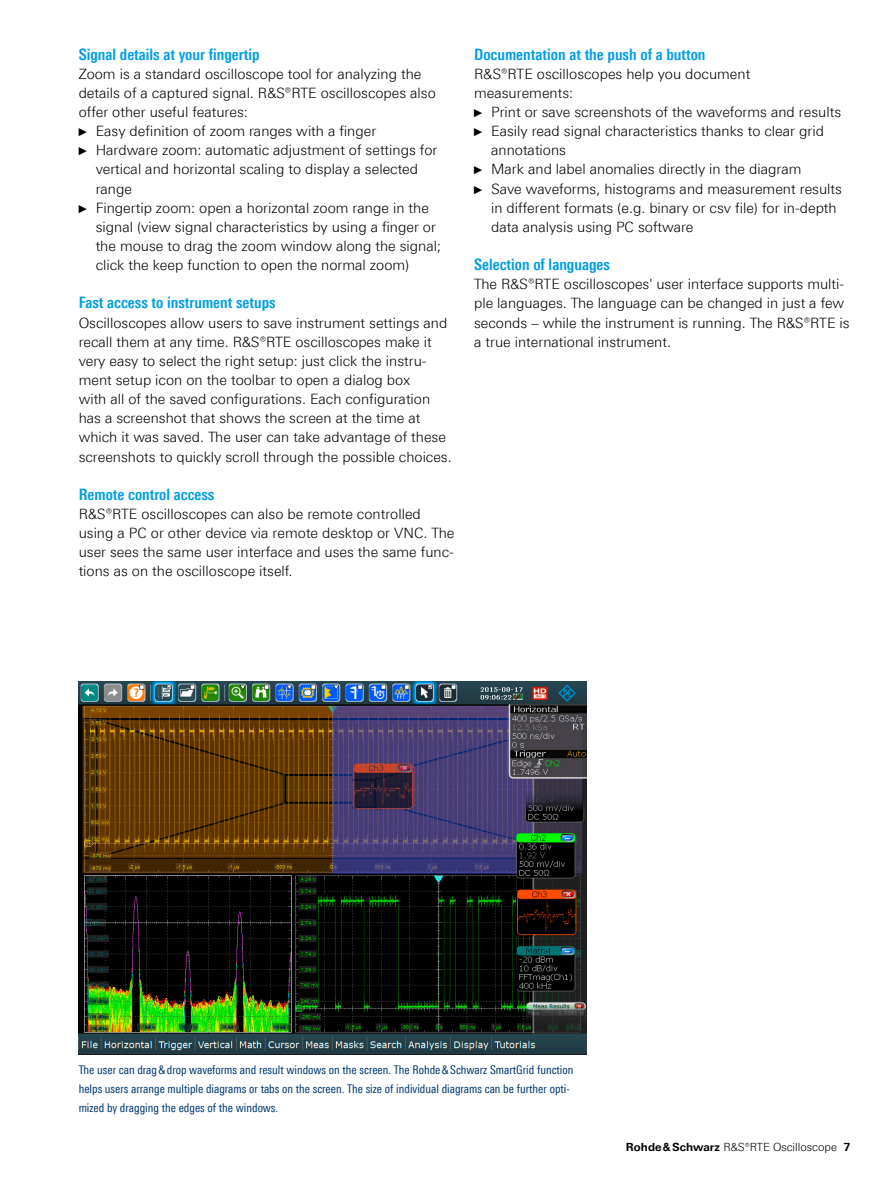
<style>
.page{position:relative;width:893px;height:1191px;background:#fff}
.page>*{position:absolute;margin:0;border:0;box-sizing:border-box;transform-origin:0 0}
.Absatzfett_cyan{font:700 15.75px "Linotype Univers 620 Cn";color:#009ee3}
.Haupttext_ohne_Absta{font:300 14.25px/19.2px "Linotype Univers 330";color:#000}
.Bildunterschrift{font:12px/19.2px "Linotype Univers 420 Cn";color:#003872}
.t1{font:300 11.25px "Linotype Univers 330";color:#000}
.s1{font-family:"Arial Narrow";font-weight:400;font-size:11.4px}
.s2{font-family:"Linotype Univers 630";font-weight:700}
</style>
<div class="page">
<img style="left:79px;top:681px;width:508px;height:373px">
<p class="Absatzfett_cyan" style="left:79px;top:45px;width:182px">Signal details at your fingertip</p>
<p class="Haupttext_ohne_Absta" style="left:79px;top:64px;width:359px">Zoom is a standard oscilloscope tool for analyzing the details of a captured signal. R&amp;S®RTE oscilloscopes also offer other useful features:</p>
<p class="Haupttext_ohne_Absta" style="left:79px;top:121px;width:299px"><span class="s1">►</span> Easy definition of zoom ranges with a finger</p>
<p class="Haupttext_ohne_Absta" style="left:96px;top:140px;width:343px;text-indent:-17px"><span class="s1">►</span> Hardware zoom: automatic adjustment of settings for vertical and horizontal scaling to display a selected range</p>
<p class="Haupttext_ohne_Absta" style="left:96px;top:198px;width:347px;text-indent:-17px"><span class="s1">►</span> Fingertip zoom: open a horizontal zoom range in the signal (view signal characteristics by using a finger or the mouse to drag the zoom window along the signal; click the keep function to open the normal zoom)</p>
<p class="Absatzfett_cyan" style="left:79px;top:293px;width:199px">Fast access to instrument setups</p>
<p class="Haupttext_ohne_Absta" style="left:79px;top:313px;width:375px">Oscilloscopes allow users to save instrument settings and recall them at any time. R&amp;S®RTE oscilloscopes make it very easy to select the right setup: just click the instru&shy;ment setup icon on the toolbar to open a dialog box<br>with all of the saved configurations. Each configuration has a screenshot that shows the screen at the time at which it was saved. The user can take advantage of these screenshots to quickly scroll through the possible choices.</p>
<p class="Absatzfett_cyan" style="left:79px;top:485px;width:137px">Remote control access</p>
<p class="Haupttext_ohne_Absta" style="left:79px;top:504px;width:377px">R&amp;S®RTE oscilloscopes can also be remote controlled using a PC or other device via remote desktop or VNC. The user sees the same user interface and uses the same func&shy;tions as on the oscilloscope itself.</p>
<p class="Absatzfett_cyan" style="left:474px;top:45px;width:233px">Documentation at the push of a button</p>
<p class="Haupttext_ohne_Absta" style="left:474px;top:64px;width:278px">R&amp;S®RTE oscilloscopes help you document measurements:</p>
<p class="Haupttext_ohne_Absta" style="left:474px;top:102px;width:368px"><span class="s1">►</span> Print or save screenshots of the waveforms and results</p>
<p class="Haupttext_ohne_Absta" style="left:491px;top:121px;width:334px;text-indent:-17px"><span class="s1">►</span> Easily read signal characteristics thanks to clear grid annotations</p>
<p class="Haupttext_ohne_Absta" style="left:474px;top:160px;width:329px"><span class="s1">►</span> Mark and label anomalies directly in the diagram</p>
<p class="Haupttext_ohne_Absta" style="left:491px;top:179px;width:352px;text-indent:-17px"><span class="s1">►</span> Save waveforms, histograms and measurement results in different formats (e.g. binary or csv file) for in-depth data analysis using PC software</p>
<p class="Absatzfett_cyan" style="left:474px;top:255px;width:137px">Selection of languages</p>
<p class="Haupttext_ohne_Absta" style="left:474px;top:274px;width:377px">The R&amp;S®RTE oscilloscopes' user interface supports multi&shy;ple languages. The language can be changed in just a few seconds – while the instrument is running. The R&amp;S®RTE is a true international instrument.</p>
<p class="Bildunterschrift" style="left:79px;top:1060px;width:496px">The user can drag&amp;drop waveforms and result windows on the screen. The Rohde&amp;Schwarz SmartGrid function helps users arrange multiple diagrams or tabs on the screen. The size of individual diagrams can be further opti&shy;mized by dragging the edges of the windows.</p>
<p class="t1" style="left:626px;top:1140px;width:226px"><span class="s2">Rohde&amp;Schwarz</span> R&amp;S®RTE Oscilloscope <span class="s2">7</span></p>
</div>
